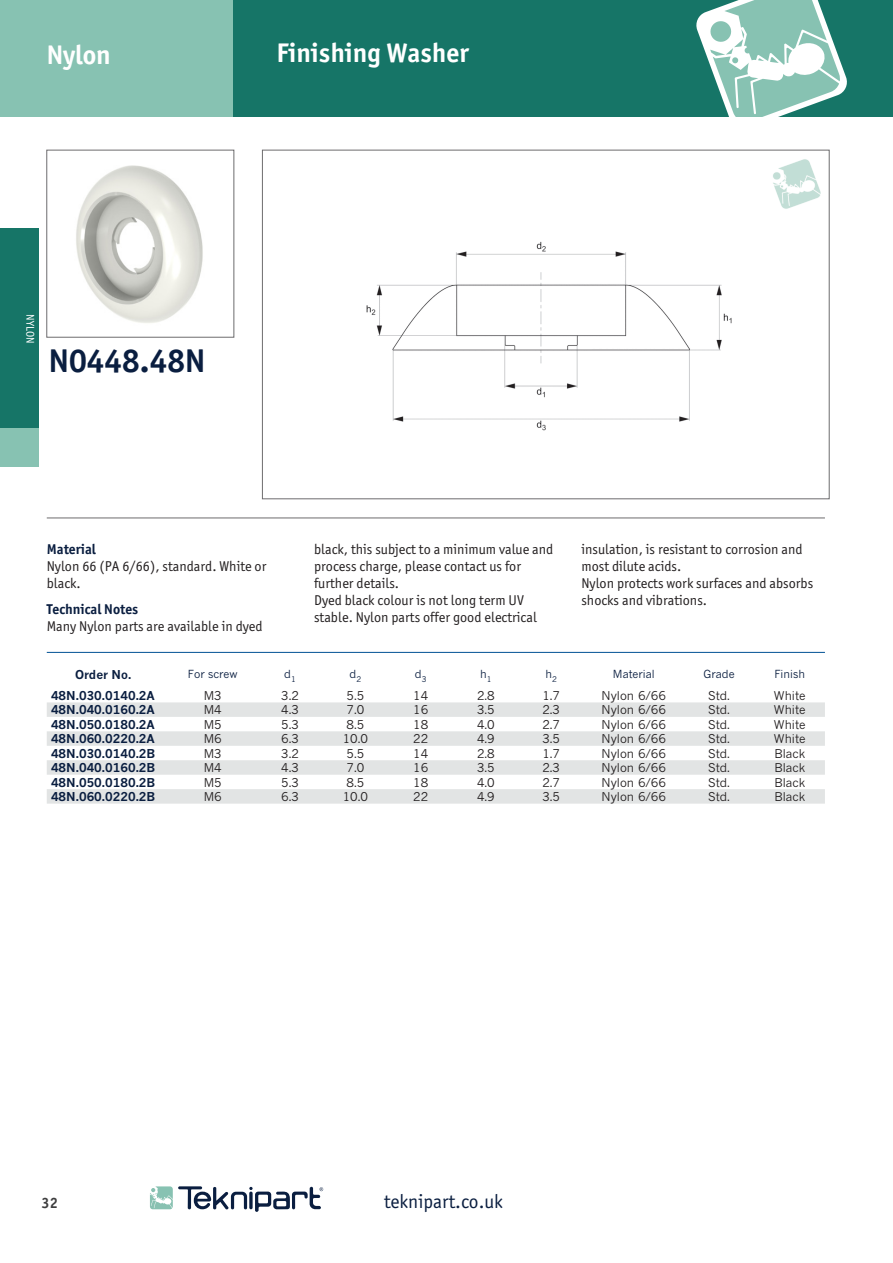
<style>
.page{position:relative;width:893px;height:1263px;background:#fff}
.page>*{position:absolute;margin:0;border:0;box-sizing:border-box;transform-origin:0 0}
.t1{font:700 33px "Officina Sans ITC Pro";color:#0a1e40}
.t2{font:700 27px "Officina Sans ITC Pro";color:#fff}
.t3{font:19.5px "Officina Sans ITC Pro";color:#0a1e40}
.t4{font:700 15px "Officina Sans ITC Pro";color:#3e3e3f}
.t5{font:14.25px/17.1px "Officina Sans ITC Pro";color:#231f20}
.t6{font:700 14.25px "Officina Sans ITC Pro";color:#0a1e40}
.t7{font:12px "News Gothic MT Pro";color:#231f20}
.t8{font:700 12px "News Gothic MT Pro";color:#0a1e40}
.t9{font:11.25px "Officina Sans ITC Pro";color:#fff}
.t10{font:11.1px "News Gothic MT Pro";color:#0a1e40}
</style>
<div class="page">
<div style="left:0;top:0;width:234px;height:116px;background:#87c2b2"></div>
<div style="left:0;top:228px;width:38px;height:200px;background:#167567"></div>
<div style="left:0;top:428px;width:38px;height:38px;background:#87c2b2"></div>
<div style="left:234px;top:0;width:659px;height:116px;background:#167567"></div>
<svg style="left:696px;top:0;width:151px;height:116px"></svg>
<div style="left:47px;top:150px;width:187px;height:187px;border:1px solid #6d6c6e"></div>
<svg style="left:47px;top:702px;width:778px;height:102px;fill:#e2e4e4"></svg>
<img style="left:76px;top:165px;width:127px;height:158px">
<img style="left:366px;top:241px;width:366px;height:190px">
<img style="left:773px;top:159px;width:48px;height:50px">
<svg style="left:150px;top:1186px;width:173px;height:26px"></svg>
<hr style="left:47px;top:518px;width:778px;height:1px;background:#6d6c6e">
<hr style="left:47px;top:652px;width:778px;height:1px;background:#015194">
<h2 class="t2" style="left:47px;top:38px;width:65px">Nylon</h2>
<h2 class="t2" style="left:276px;top:36px;width:194px">Finishing Washer</h2>
<p class="t9" style="left:37px;top:314px;width:30px;rotate:90deg">NYLON</p>
<h1 class="t1" style="left:49px;top:340px;width:158px">N0448.48N</h1>
<p class="t6" style="left:47px;top:540px;width:51px">Material</p>
<p class="t5" style="left:47px;top:558px;width:221px">Nylon 66 (PA 6/66), standard. White or black.</p>
<p class="t6" style="left:47px;top:600px;width:93px">Technical Notes</p>
<p class="t5" style="left:47px;top:618px;width:217px">Many Nylon parts are available in dyed</p>
<p class="t5" style="left:314px;top:541px;width:241px">black, this subject to a minimum value and process charge, please contact us for further details.<br>Dyed black colour is not long term UV stable. Nylon parts offer good electrical</p>
<p class="t5" style="left:581px;top:541px;width:233px">insulation, is resistant to corrosion and most dilute acids.<br>Nylon protects work surfaces and absorbs shocks and vibrations.</p>
<p class="t8" style="left:75px;top:668px;width:58px">Order No.</p>
<p class="t10" style="left:188px;top:668px;width:51px">For screw</p>
<p class="t10" style="left:284px;top:668px;width:13px">d<sub>1</sub></p>
<p class="t10" style="left:350px;top:668px;width:13px">d<sub>2</sub></p>
<p class="t10" style="left:415px;top:668px;width:13px">d<sub>3</sub></p>
<p class="t10" style="left:480px;top:668px;width:13px">h<sub>1</sub></p>
<p class="t10" style="left:545px;top:668px;width:13px">h<sub>2</sub></p>
<p class="t10" style="left:613px;top:668px;width:43px">Material</p>
<p class="t10" style="left:704px;top:668px;width:33px">Grade</p>
<p class="t10" style="left:774px;top:668px;width:32px">Finish</p>
<p class="t8" style="left:51px;top:688px;width:105px">48N.030.0140.2A</p>
<p class="t7" style="left:204px;top:688px;width:20px">M3</p>
<p class="t7" style="left:281px;top:688px;width:19px">3.2</p>
<p class="t7" style="left:347px;top:688px;width:19px">5.5</p>
<p class="t7" style="left:413px;top:688px;width:16px">14</p>
<p class="t7" style="left:477px;top:688px;width:19px">2.8</p>
<p class="t7" style="left:542px;top:688px;width:19px">1.7</p>
<p class="t7" style="left:602px;top:688px;width:66px">Nylon 6/66</p>
<p class="t7" style="left:708px;top:688px;width:23px">Std.</p>
<p class="t7" style="left:774px;top:688px;width:33px">White</p>
<p class="t8" style="left:51px;top:702px;width:105px">48N.040.0160.2A</p>
<p class="t7" style="left:204px;top:702px;width:20px">M4</p>
<p class="t7" style="left:281px;top:702px;width:19px">4.3</p>
<p class="t7" style="left:347px;top:702px;width:19px">7.0</p>
<p class="t7" style="left:413px;top:702px;width:16px">16</p>
<p class="t7" style="left:477px;top:702px;width:19px">3.5</p>
<p class="t7" style="left:542px;top:702px;width:19px">2.3</p>
<p class="t7" style="left:602px;top:702px;width:66px">Nylon 6/66</p>
<p class="t7" style="left:708px;top:702px;width:23px">Std.</p>
<p class="t7" style="left:774px;top:702px;width:33px">White</p>
<p class="t8" style="left:51px;top:717px;width:105px">48N.050.0180.2A</p>
<p class="t7" style="left:204px;top:717px;width:20px">M5</p>
<p class="t7" style="left:281px;top:717px;width:19px">5.3</p>
<p class="t7" style="left:347px;top:717px;width:19px">8.5</p>
<p class="t7" style="left:413px;top:717px;width:16px">18</p>
<p class="t7" style="left:477px;top:717px;width:19px">4.0</p>
<p class="t7" style="left:542px;top:717px;width:19px">2.7</p>
<p class="t7" style="left:602px;top:717px;width:66px">Nylon 6/66</p>
<p class="t7" style="left:708px;top:717px;width:23px">Std.</p>
<p class="t7" style="left:774px;top:717px;width:33px">White</p>
<p class="t8" style="left:51px;top:731px;width:105px">48N.060.0220.2A</p>
<p class="t7" style="left:204px;top:731px;width:20px">M6</p>
<p class="t7" style="left:281px;top:731px;width:19px">6.3</p>
<p class="t7" style="left:343px;top:731px;width:27px">10.0</p>
<p class="t7" style="left:413px;top:731px;width:16px">22</p>
<p class="t7" style="left:477px;top:731px;width:19px">4.9</p>
<p class="t7" style="left:542px;top:731px;width:19px">3.5</p>
<p class="t7" style="left:602px;top:731px;width:66px">Nylon 6/66</p>
<p class="t7" style="left:708px;top:731px;width:23px">Std.</p>
<p class="t7" style="left:774px;top:731px;width:33px">White</p>
<p class="t8" style="left:51px;top:746px;width:106px">48N.030.0140.2B</p>
<p class="t7" style="left:204px;top:746px;width:20px">M3</p>
<p class="t7" style="left:281px;top:746px;width:19px">3.2</p>
<p class="t7" style="left:347px;top:746px;width:19px">5.5</p>
<p class="t7" style="left:413px;top:746px;width:16px">14</p>
<p class="t7" style="left:477px;top:746px;width:19px">2.8</p>
<p class="t7" style="left:542px;top:746px;width:19px">1.7</p>
<p class="t7" style="left:602px;top:746px;width:66px">Nylon 6/66</p>
<p class="t7" style="left:708px;top:746px;width:23px">Std.</p>
<p class="t7" style="left:774px;top:746px;width:32px">Black</p>
<p class="t8" style="left:51px;top:760px;width:106px">48N.040.0160.2B</p>
<p class="t7" style="left:204px;top:760px;width:20px">M4</p>
<p class="t7" style="left:281px;top:760px;width:19px">4.3</p>
<p class="t7" style="left:347px;top:760px;width:19px">7.0</p>
<p class="t7" style="left:413px;top:760px;width:16px">16</p>
<p class="t7" style="left:477px;top:760px;width:19px">3.5</p>
<p class="t7" style="left:542px;top:760px;width:19px">2.3</p>
<p class="t7" style="left:602px;top:760px;width:66px">Nylon 6/66</p>
<p class="t7" style="left:708px;top:760px;width:23px">Std.</p>
<p class="t7" style="left:774px;top:760px;width:32px">Black</p>
<p class="t8" style="left:51px;top:775px;width:106px">48N.050.0180.2B</p>
<p class="t7" style="left:204px;top:775px;width:20px">M5</p>
<p class="t7" style="left:281px;top:775px;width:19px">5.3</p>
<p class="t7" style="left:347px;top:775px;width:19px">8.5</p>
<p class="t7" style="left:413px;top:775px;width:16px">18</p>
<p class="t7" style="left:477px;top:775px;width:19px">4.0</p>
<p class="t7" style="left:542px;top:775px;width:19px">2.7</p>
<p class="t7" style="left:602px;top:775px;width:66px">Nylon 6/66</p>
<p class="t7" style="left:708px;top:775px;width:23px">Std.</p>
<p class="t7" style="left:774px;top:775px;width:32px">Black</p>
<p class="t8" style="left:51px;top:789px;width:106px">48N.060.0220.2B</p>
<p class="t7" style="left:204px;top:789px;width:20px">M6</p>
<p class="t7" style="left:281px;top:789px;width:19px">6.3</p>
<p class="t7" style="left:343px;top:789px;width:27px">10.0</p>
<p class="t7" style="left:413px;top:789px;width:16px">22</p>
<p class="t7" style="left:477px;top:789px;width:19px">4.9</p>
<p class="t7" style="left:542px;top:789px;width:19px">3.5</p>
<p class="t7" style="left:602px;top:789px;width:66px">Nylon 6/66</p>
<p class="t7" style="left:708px;top:789px;width:23px">Std.</p>
<p class="t7" style="left:774px;top:789px;width:32px">Black</p>
<p class="t4" style="left:42px;top:1193px;width:18px">32</p>
<h3 class="t3" style="left:384px;top:1189px;width:120px">teknipart.co.uk</h3>
</div>
